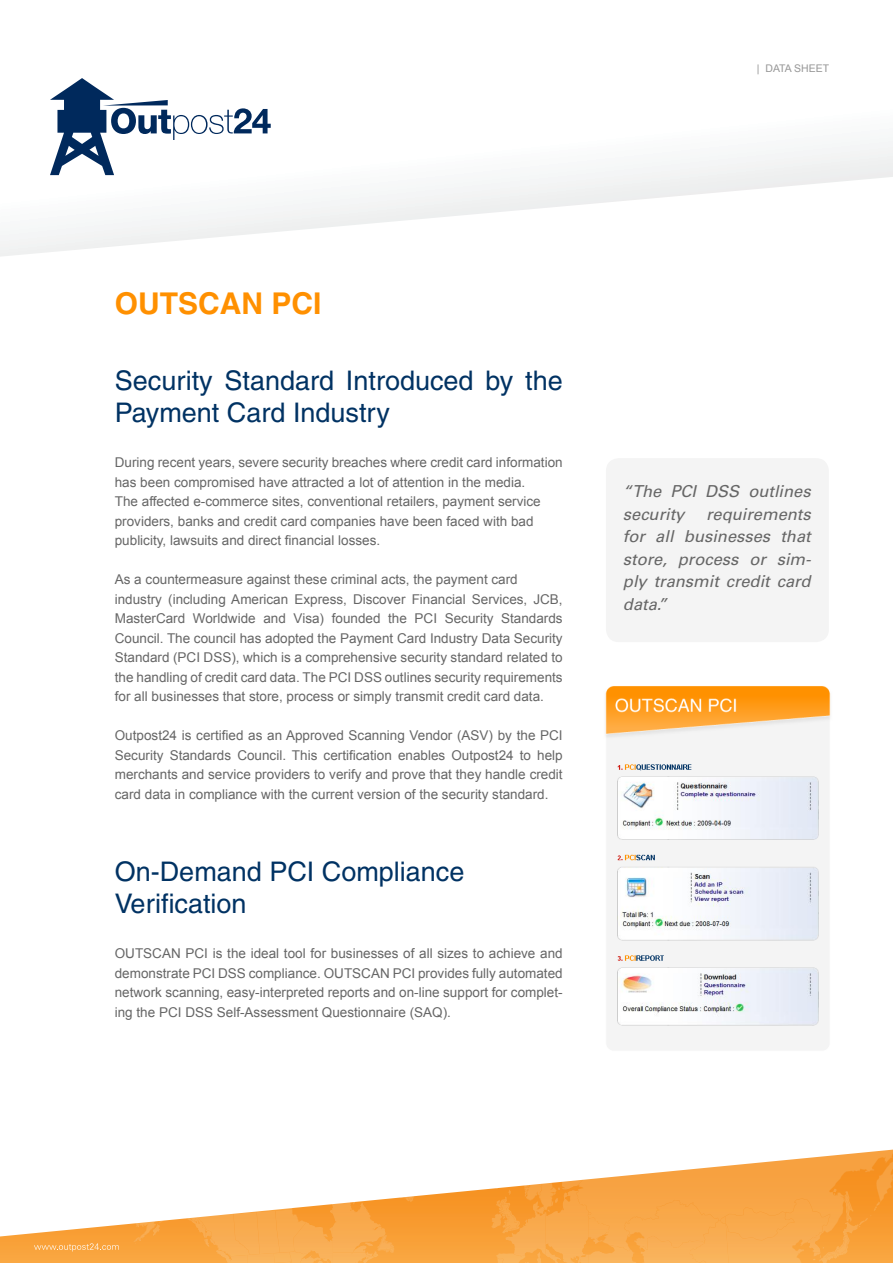
<style>
.page{position:relative;width:893px;height:1263px;background:#fff}
.page>*{position:absolute;margin:0;border:0;box-sizing:border-box;transform-origin:0 0}
.t1{font:700 30px "Helvetica LT";color:#ff9000}
.t2{font:27px/32.4px "Helvetica LT";color:#003263}
.t3{font:italic 16.5px/22.5px "Univers CE";color:#666}
.t4{font:13.5px/19.5px "Arial";color:#666;text-align:justify}
.t5{font:10.5px "Arial";color:#969696}
</style>
<div class="page">
<svg style="left:487px;top:1236px;width:406px;height:27px;background:#f9ac4e"></svg>
<img style="left:546px;top:1236px;width:39px;height:24px">
<svg style="left:34px;top:1236px;width:446px;height:27px;background:#f9a744"></svg>
<img style="left:333px;top:1236px;width:53px;height:16px">
<img style="left:505px;top:1236px;width:41px;height:20px">
<img style="left:122px;top:1236px;width:38px;height:8px">
<img style="left:205px;top:1236px;width:43px;height:27px">
<img style="left:588px;top:1236px;width:116px;height:27px">
<img style="left:807px;top:1236px;width:64px;height:16px">
<img style="left:248px;top:1253px;width:42px;height:10px">
<img style="left:333px;top:1252px;width:42px;height:11px">
<img style="left:812px;top:1252px;width:22px;height:11px">
<svg style="left:0;top:177px;width:886px;height:79px"></svg>
<svg style="left:50px;top:78px;width:221px;height:97px"></svg>
<div style="left:606px;top:458px;width:223px;height:184px;background:#f4f4f4;border-radius:13px"></div>
<img style="left:605px;top:686px;width:226px;height:364px">
<svg style="left:6px;top:1149px;width:887px;height:87px"></svg>
<p class="t5" style="left:757px;top:61px;width:74px">| DATA SHEET</p>
<p class="t1" style="left:115px;top:285px;width:208px">OUTSCAN PCI</p>
<p class="t2" style="left:115px;top:364px;width:449px">Security Standard Introduced by the<br>Payment Card Industry</p>
<p class="t4" style="left:115px;top:453px;width:449px">During recent years, severe security breaches where credit card information has been compromised have attracted a lot of attention in the media.</p>
<p class="t4" style="left:115px;top:492px;width:427px">The affected e-commerce sites, conventional retailers, payment service</p>
<p class="t4" style="left:115px;top:511px;width:420px">providers, banks and credit card companies have been faced with bad</p>
<p class="t4" style="left:115px;top:531px;width:267px">publicity, lawsuits and direct financial losses.</p>
<p class="t4" style="left:115px;top:570px;width:404px">As a countermeasure against these criminal acts, the payment card</p>
<p class="t4" style="left:115px;top:589px;width:449px">industry (including American Express, Discover Financial Services, JCB, MasterCard Worldwide and Visa) founded the PCI Security Standards Council. The council has adopted the Payment Card Industry Data Security Standard (PCI DSS), which is a comprehensive security standard related to the handling of credit card data. The PCI DSS outlines security requirements for all businesses that store, process or simply transmit credit card data.</p>
<p class="t4" style="left:115px;top:726px;width:449px">Outpost24 is certified as an Approved Scanning Vendor (ASV) by the PCI Security Standards Council. This certification enables Outpost24 to help merchants and service providers to verify and prove that they handle credit card data in compliance with the current version of the security standard.</p>
<p class="t2" style="left:115px;top:855px;width:351px">On-Demand PCI Compliance</p>
<p class="t2" style="left:115px;top:887px;width:133px">Verification</p>
<p class="t4" style="left:115px;top:944px;width:449px">OUTSCAN PCI is the ideal tool for businesses of all sizes to achieve and demonstrate PCI DSS compliance. OUTSCAN PCI provides fully automated network scanning, easy-interpreted reports and on-line support for complet&shy;ing the PCI DSS Self-Assessment Questionnaire (SAQ).</p>
<p class="t3" style="left:623px;top:481px;width:189px">“The PCI DSS outlines security</p>
<p class="t3" style="left:623px;top:503px;width:189px;text-align:justify;text-indent:83px">requirements for all businesses that store, process or sim&shy;ply transmit credit card data.”</p>
</div>
